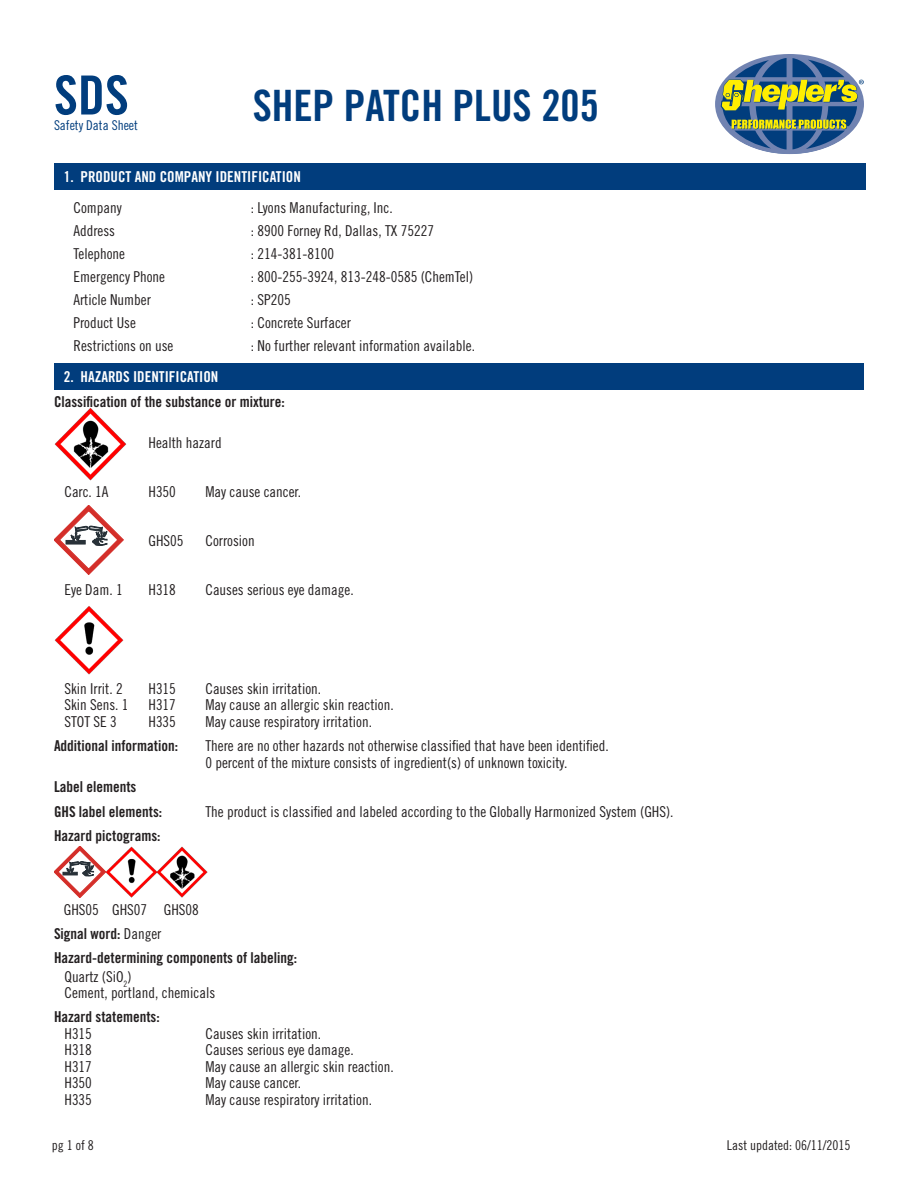
<style>
.page{position:relative;width:918px;height:1188px;background:#fff}
.page>*{position:absolute;margin:0;border:0;box-sizing:border-box;transform-origin:0 0}
.t1{font:54px "Trade Gothic LT Std Bd Cn 20";color:#013d7d}
.t2{font:43.2px "Trade Gothic LT Std Bd Cn 20";color:#013d7d}
.Body_Text{font:15px "Trade Gothic LT Std Cn 18";color:#231f20}
.Body_Text-2{font:15px "Trade Gothic LT Std Bd Cn 20";color:#231f20}
.Section_Header{font:15px "Trade Gothic LT Std Bd Cn 20";color:#fff}
.cHART_tEXT{font:13.5px "Trade Gothic LT Std Cn 18";color:#231f20}
.t3{font:13.5px "Trade Gothic LT Std Cn 18";color:#013d7d}
.s1{font-family:"Trade Gothic LT Std Cn 18"}
</style>
<div class="page">
<svg style="left:715px;top:54px;width:149px;height:100px"></svg>
<div style="left:54px;top:164px;width:811px;height:26px;background:#013d7d"></div>
<div style="left:54px;top:363px;width:810px;height:27px;background:#013d7d"></div>
<img style="left:54px;top:606px;width:70px;height:69px">
<img style="left:54px;top:408px;width:72px;height:72px">
<svg style="left:54px;top:505px;width:69px;height:70px"></svg>
<img style="left:106px;top:846px;width:102px;height:52px">
<svg style="left:54px;top:846px;width:52px;height:52px"></svg>
<h1 class="t1" style="left:54px;top:62px;width:76px">SDS</h1>
<p class="t3" style="left:54px;top:117px;width:85px">Safety Data Sheet</p>
<h2 class="t2" style="left:253px;top:80px;width:348px">SHEP PATCH PLUS 205</h2>
<p class="Section_Header" style="left:64px;top:168px;width:238px">1. PRODUCT AND COMPANY IDENTIFICATION</p>
<p class="Body_Text" style="left:74px;top:199px;width:50px">Company</p>
<p class="Body_Text" style="left:251px;top:199px;width:143px">: Lyons Manufacturing, Inc.</p>
<p class="Body_Text" style="left:74px;top:222px;width:43px">Address</p>
<p class="Body_Text" style="left:251px;top:222px;width:185px">: 8900 Forney Rd, Dallas, TX 75227</p>
<p class="Body_Text" style="left:74px;top:245px;width:53px">Telephone</p>
<p class="Body_Text" style="left:251px;top:245px;width:85px">: 214-381-8100</p>
<p class="Body_Text" style="left:74px;top:268px;width:93px">Emergency Phone</p>
<p class="Body_Text" style="left:251px;top:268px;width:224px">: 800-255-3924, 813-248-0585 (ChemTel)</p>
<p class="Body_Text" style="left:74px;top:291px;width:79px">Article Number</p>
<p class="Body_Text" style="left:251px;top:291px;width:41px">: SP205</p>
<p class="Body_Text" style="left:74px;top:314px;width:64px">Product Use</p>
<p class="Body_Text" style="left:251px;top:314px;width:101px">: Concrete Surfacer</p>
<p class="Body_Text" style="left:74px;top:337px;width:101px">Restrictions on use</p>
<p class="Body_Text" style="left:251px;top:337px;width:226px">: No further relevant information available.</p>
<p class="Section_Header" style="left:64px;top:367px;width:156px">2. HAZARDS IDENTIFICATION</p>
<p class="Body_Text-2" style="left:54px;top:392px;width:232px">Classification of the substance or mixture:</p>
<p class="Body_Text" style="left:148px;top:434px;width:75px">Health hazard</p>
<p class="Body_Text" style="left:64px;top:483px;width:46px">Carc. 1A</p>
<p class="Body_Text" style="left:148px;top:483px;width:29px">H350</p>
<p class="Body_Text" style="left:206px;top:483px;width:97px">May cause cancer.</p>
<p class="Body_Text" style="left:148px;top:532px;width:36px">GHS05</p>
<p class="Body_Text" style="left:206px;top:532px;width:51px">Corrosion</p>
<p class="Body_Text" style="left:64px;top:581px;width:60px">Eye Dam. 1</p>
<p class="Body_Text" style="left:148px;top:581px;width:29px">H318</p>
<p class="Body_Text" style="left:206px;top:581px;width:150px">Causes serious eye damage.</p>
<p class="Body_Text" style="left:64px;top:680px;width:60px">Skin Irrit. 2</p>
<p class="Body_Text" style="left:148px;top:680px;width:29px">H315</p>
<p class="Body_Text" style="left:206px;top:680px;width:117px">Causes skin irritation.</p>
<p class="Body_Text" style="left:64px;top:696px;width:66px">Skin Sens. 1</p>
<p class="Body_Text" style="left:148px;top:696px;width:29px">H317</p>
<p class="Body_Text" style="left:206px;top:696px;width:190px">May cause an allergic skin reaction.</p>
<p class="Body_Text" style="left:64px;top:713px;width:54px">STOT SE 3</p>
<p class="Body_Text" style="left:148px;top:713px;width:29px">H335</p>
<p class="Body_Text" style="left:206px;top:713px;width:168px">May cause respiratory irritation.</p>
<p class="Body_Text-2" style="left:54px;top:737px;width:126px">Additional information:</p>
<p class="Body_Text" style="left:205px;top:737px;width:405px">There are no other hazards not otherwise classified that have been identified.</p>
<p class="Body_Text" style="left:206px;top:753px;width:363px">0 percent of the mixture consists of ingredient(s) of unknown toxicity.</p>
<p class="Body_Text-2" style="left:54px;top:778px;width:84px">Label elements</p>
<p class="Body_Text-2" style="left:54px;top:802px;width:110px">GHS label elements:</p>
<p class="Body_Text" style="left:205px;top:802px;width:470px">The product is classified and labeled according to the Globally Harmonized System (GHS).</p>
<p class="Body_Text-2" style="left:54px;top:827px;width:108px">Hazard pictograms:</p>
<p class="Body_Text" style="left:64px;top:901px;width:136px">GHS05 GHS07 GHS08</p>
<p class="Body_Text-2" style="left:54px;top:925px;width:109px">Signal word: <span class="s1">Danger</span></p>
<p class="Body_Text-2" style="left:54px;top:949px;width:245px">Hazard-determining components of labeling:</p>
<p class="Body_Text" style="left:64px;top:967px;width:69px">Quartz (SiO<sub>2</sub>)</p>
<p class="Body_Text" style="left:64px;top:984px;width:152px">Cement, portland, chemicals</p>
<p class="Body_Text-2" style="left:54px;top:1008px;width:107px">Hazard statements:</p>
<p class="Body_Text" style="left:64px;top:1025px;width:29px">H315</p>
<p class="Body_Text" style="left:206px;top:1025px;width:117px">Causes skin irritation.</p>
<p class="Body_Text" style="left:64px;top:1041px;width:29px">H318</p>
<p class="Body_Text" style="left:206px;top:1041px;width:150px">Causes serious eye damage.</p>
<p class="Body_Text" style="left:64px;top:1058px;width:29px">H317</p>
<p class="Body_Text" style="left:206px;top:1058px;width:190px">May cause an allergic skin reaction.</p>
<p class="Body_Text" style="left:64px;top:1074px;width:29px">H350</p>
<p class="Body_Text" style="left:206px;top:1074px;width:97px">May cause cancer.</p>
<p class="Body_Text" style="left:64px;top:1091px;width:29px">H335</p>
<p class="Body_Text" style="left:206px;top:1091px;width:168px">May cause respiratory irritation.</p>
<p class="cHART_tEXT" style="left:52px;top:1137px;width:43px">pg 1 of 8</p>
<p class="cHART_tEXT" style="left:727px;top:1137px;width:125px">Last updated: 06/11/2015</p>
</div>
